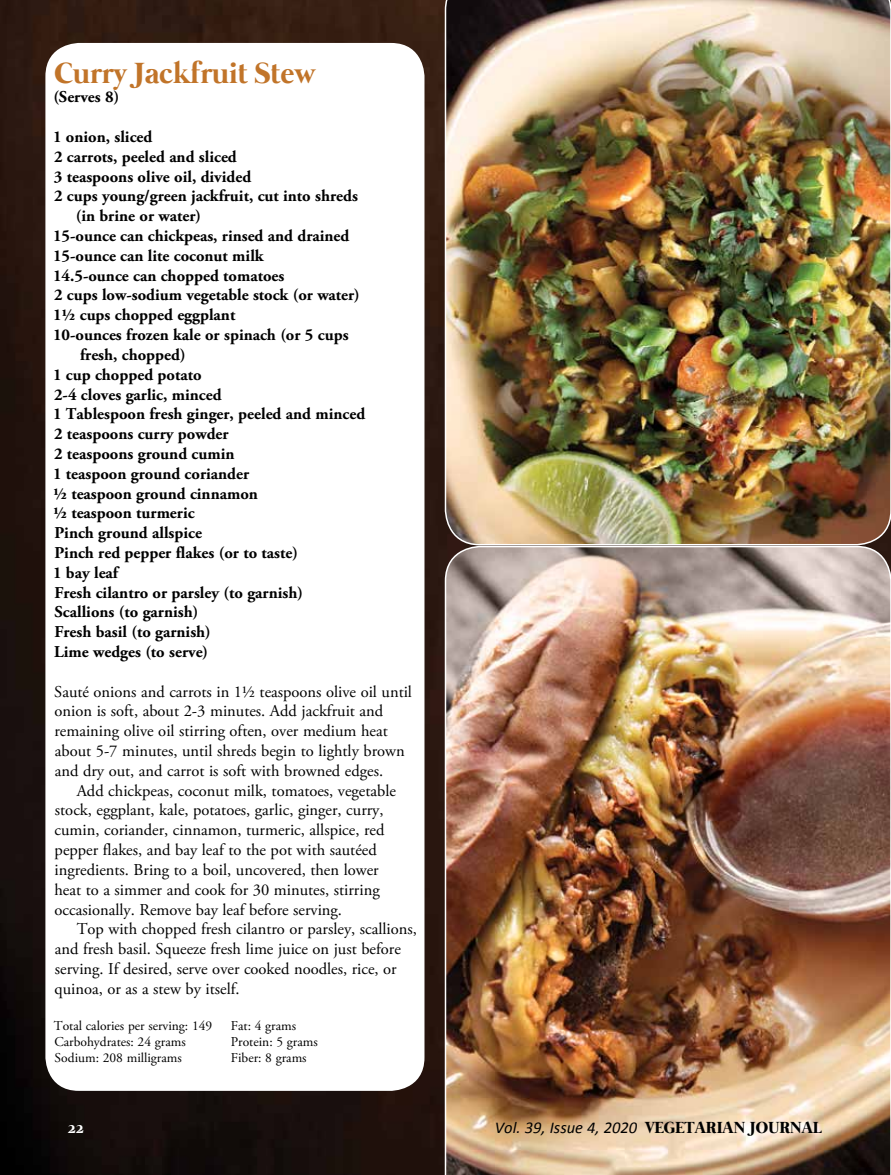
<style>
.page{position:relative;width:891px;height:1175px;background:#fff}
.page>*{position:absolute;margin:0;border:0;box-sizing:border-box;transform-origin:0 0}
.t1{font:700 30px "Mermaid";color:#c17429}
.t2{font:16.5px/19.8px "Adobe Garamond Pro";color:#000}
.t3{font:700 16.5px "Adobe Garamond Pro";color:#000}
.t4{font:italic 16.5px "Calibri";color:#000}
.t5{font:700 16.5px "Mermaid";color:#fff}
.t6{font:13.5px "Adobe Garamond Pro";color:#000}
.s1{font-family:"Mermaid";font-weight:700;font-style:normal}
</style>
<div class="page">
<img style="left:0;top:0;width:891px;height:1174px">
<img style="left:445px;top:546px;width:446px;height:628px">
<div style="left:45px;top:43px;width:379px;height:1047px;background:#fff;border-radius:33px"></div>
<img style="left:445px;top:0;width:446px;height:545px">
<h1 class="t1" style="left:55px;top:56px;width:262px">Curry Jackfruit Stew</h1>
<p class="t3" style="left:53px;top:87px;width:67px">(Serves 8)</p>
<p class="t3" style="left:53px;top:127px;width:101px">1 onion, sliced</p>
<p class="t3" style="left:54px;top:147px;width:184px">2 carrots, peeled and sliced</p>
<p class="t3" style="left:54px;top:167px;width:199px">3 teaspoons olive oil, divided</p>
<p class="t3" style="left:54px;top:186px;width:305px">2 cups young/green jackfruit, cut into shreds</p>
<p class="t3" style="left:76px;top:206px;width:127px">(in brine or water)</p>
<p class="t3" style="left:53px;top:226px;width:298px">15-ounce can chickpeas, rinsed and drained</p>
<p class="t3" style="left:53px;top:246px;width:212px">15-ounce can lite coconut milk</p>
<p class="t3" style="left:53px;top:266px;width:233px">14.5-ounce can chopped tomatoes</p>
<p class="t3" style="left:54px;top:285px;width:307px">2 cups low-sodium vegetable stock (or water)</p>
<p class="t3" style="left:53px;top:305px;width:184px">11/2 cups chopped eggplant</p>
<p class="t3" style="left:53px;top:325px;width:297px">10-ounces frozen kale or spinach (or 5 cups</p>
<p class="t3" style="left:80px;top:345px;width:107px">fresh, chopped)</p>
<p class="t3" style="left:53px;top:365px;width:150px">1 cup chopped potato</p>
<p class="t3" style="left:54px;top:384px;width:169px">2-4 cloves garlic, minced</p>
<p class="t3" style="left:53px;top:404px;width:314px">1 Tablespoon fresh ginger, peeled and minced</p>
<p class="t3" style="left:54px;top:424px;width:176px">2 teaspoons curry powder</p>
<p class="t3" style="left:54px;top:444px;width:182px">2 teaspoons ground cumin</p>
<p class="t3" style="left:53px;top:464px;width:198px">1 teaspoon ground coriander</p>
<p class="t3" style="left:53px;top:483px;width:206px">1/2 teaspoon ground cinnamon</p>
<p class="t3" style="left:53px;top:503px;width:143px">1/2 teaspoon turmeric</p>
<p class="t3" style="left:54px;top:523px;width:149px">Pinch ground allspice</p>
<p class="t3" style="left:54px;top:543px;width:245px">Pinch red pepper flakes (or to taste)</p>
<p class="t3" style="left:53px;top:563px;width:67px">1 bay leaf</p>
<p class="t3" style="left:54px;top:582px;width:250px">Fresh cilantro or parsley (to garnish)</p>
<p class="t3" style="left:55px;top:602px;width:145px">Scallions (to garnish)</p>
<p class="t3" style="left:54px;top:622px;width:158px">Fresh basil (to garnish)</p>
<p class="t3" style="left:54px;top:642px;width:155px">Lime wedges (to serve)</p>
<p class="t2" style="left:54px;top:682px;width:359px">Sauté onions and carrots in 11/2 teaspoons olive oil until onion is soft, about 2-3 minutes. Add jackfruit and remaining olive oil stirring often, over medium heat about 5-7 minutes, until shreds begin to lightly brown and dry out, and carrot is soft with browned edges.</p>
<p class="t2" style="left:54px;top:781px;width:343px;text-indent:22px">Add chickpeas, coconut milk, tomatoes, vegetable stock, eggplant, kale, potatoes, garlic, ginger, curry, cumin, coriander, cinnamon, turmeric, allspice, red pepper flakes, and bay leaf to the pot with sautéed ingredients. Bring to a boil, uncovered, then lower heat to a simmer and cook for 30 minutes, stirring occasionally. Remove bay leaf before serving.</p>
<p class="t2" style="left:55px;top:919px;width:364px;text-indent:22px">Top with chopped fresh cilantro or parsley, scallions, and fresh basil. Squeeze fresh lime juice on just before serving. If desired, serve over cooked noodles, rice, or quinoa, or as a stew by itself.</p>
<p class="t6" style="left:54px;top:1017px;width:160px">Total calories per serving: 149</p>
<p class="t6" style="left:231px;top:1017px;width:67px">Fat: 4 grams</p>
<p class="t6" style="left:54px;top:1033px;width:133px">Carbohydrates: 24 grams</p>
<p class="t6" style="left:231px;top:1033px;width:88px">Protein: 5 grams</p>
<p class="t6" style="left:55px;top:1049px;width:129px">Sodium: 208 milligrams</p>
<p class="t6" style="left:231px;top:1049px;width:77px">Fiber: 8 grams</p>
<p class="t5" style="left:68px;top:1118px;width:18px">22</p>
<p class="t4" style="left:495px;top:1116px;width:328px">Vol. 39, Issue 4, 2020 <span class="s1">VEGETARIAN JOURNAL</span></p>
</div>
